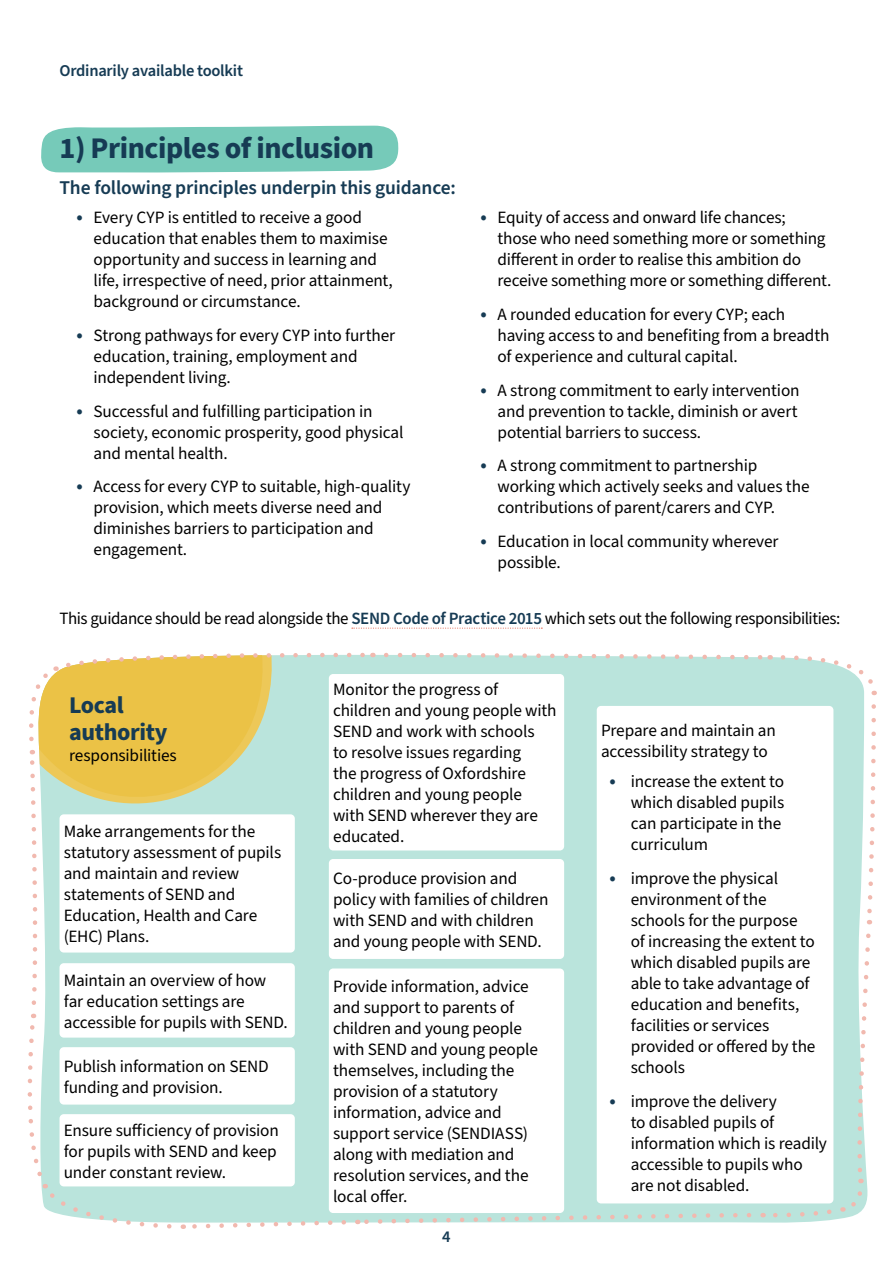
<style>
.page{position:relative;width:893px;height:1263px;background:#fff}
.page>*{position:absolute;margin:0;border:0;box-sizing:border-box;transform-origin:0 0}
.t1{font:700 30px "Source Sans Pro";letter-spacing:-.015em;color:#163b54}
.t2{font:700 24px/27px "Source Sans Pro";letter-spacing:-.015em;color:#163b54}
.t3{font:600 19.5px "Source Sans Pro";letter-spacing:-.01em;color:#163b54}
.t4{font:17.25px/21px "Source Sans Pro";letter-spacing:-.01em;color:#000}
.t5{font:600 16.5px "Source Sans Pro";letter-spacing:-.015em;color:#163b54}
.s1{font-weight:600;font-size:19.5px;color:#163b54}
.s2{font-weight:600;color:#163b54}
</style>
<div class="page">
<div style="left:45px;top:655px;width:819px;height:568px;background:#bae4dc"></div>
<svg style="left:27px;top:1014px;width:147px;height:215px"></svg>
<svg style="left:29px;top:652px;width:344px;height:355px;background:#d6d79f"></svg>
<svg style="left:382px;top:652px;width:389px;height:10px"></svg>
<svg style="left:778px;top:655px;width:99px;height:40px"></svg>
<svg style="left:867px;top:704px;width:9px;height:220px"></svg>
<svg style="left:842px;top:931px;width:29px;height:282px"></svg>
<svg style="left:763px;top:1207px;width:71px;height:13px"></svg>
<svg style="left:357px;top:1210px;width:397px;height:15px;background:#cce5de"></svg>
<svg style="left:183px;top:1218px;width:165px;height:11px"></svg>
<svg style="left:352px;top:628px;width:190px;height:1px"></svg>
<div style="left:60px;top:1114px;width:235px;height:72px;background:#fff;border-radius:4px"></div>
<div style="left:329px;top:859px;width:235px;height:100px;background:#fff;border-radius:4px"></div>
<div style="left:60px;top:814px;width:235px;height:138px;background:#fff;border-radius:4px"></div>
<div style="left:60px;top:1047px;width:235px;height:57px;background:#fff;border-radius:4px"></div>
<div style="left:329px;top:674px;width:235px;height:176px;background:#fff;border-radius:4px"></div>
<div style="left:329px;top:968px;width:235px;height:245px;background:#fff;border-radius:4px"></div>
<div style="left:60px;top:963px;width:235px;height:74px;background:#fff;border-radius:4px"></div>
<div style="left:597px;top:706px;width:236px;height:497px;background:#fff;border-radius:4px"></div>
<svg style="left:41px;top:126px;width:358px;height:47px;background:#7ecdbd"></svg>
<p class="t5" style="left:60px;top:60px;width:185px">Ordinarily available toolkit</p>
<h2 class="t1" style="left:60px;top:128px;width:316px">1) Principles of inclusion</h2>
<p class="t3" style="left:60px;top:174px;width:398px">The following principles underpin this guidance:</p>
<p class="t4" style="left:94px;top:207px;width:301px;text-indent:-17px"><span class="s1">•</span> Every CYP is entitled to receive a good education that enables them to maximise opportunity and success in learning and life, irrespective of need, prior attainment, background or circumstance.</p>
<p class="t4" style="left:94px;top:325px;width:303px;text-indent:-17px"><span class="s1">•</span> Strong pathways for every CYP into further education, training, employment and independent living.</p>
<p class="t4" style="left:94px;top:401px;width:311px;text-indent:-17px"><span class="s1">•</span> Successful and fulfilling participation in society, economic prosperity, good physical and mental health.</p>
<p class="t4" style="left:94px;top:477px;width:318px;text-indent:-17px"><span class="s1">•</span> Access for every CYP to suitable, high-quality provision, which meets diverse need and diminishes barriers to participation and engagement.</p>
<p class="t4" style="left:497px;top:207px;width:335px;text-indent:-17px"><span class="s1">•</span> Equity of access and onward life chances;<br>those who need something more or something diferent in order to realise this ambition do receive something more or something diferent.</p>
<p class="t4" style="left:497px;top:304px;width:333px;text-indent:-17px"><span class="s1">•</span> A rounded education for every CYP; each having access to and benefiting from a breadth of experience and cultural capital.</p>
<p class="t4" style="left:497px;top:380px;width:304px;text-align:justify;text-indent:-17px"><span class="s1">•</span> A strong commitment to early intervention and prevention to tackle, diminish or avert potential barriers to success.</p>
<p class="t4" style="left:497px;top:456px;width:314px;text-indent:-17px"><span class="s1">•</span> A strong commitment to partnership working which actively seeks and values the contributions of parent/carers and CYP.</p>
<p class="t4" style="left:497px;top:531px;width:282px;text-indent:-17px"><span class="s1">•</span> Education in local community wherever possible.</p>
<p class="t4" style="left:60px;top:608px;width:782px">This guidance should be read alongside the <span class="s2">SEND Code of Practice 2015</span> which sets out the following responsibilities:</p>
<h2 class="t2" style="left:69px;top:693px;width:100px">Local authority</h2>
<p class="t4" style="left:69px;top:746px;width:109px">responsibilities</p>
<p class="t4" style="left:64px;top:822px;width:219px">Make arrangements for the statutory assessment of pupils and maintain and review statements of SEND and<br>Education, Health and Care (EHC) Plans.</p>
<p class="t4" style="left:64px;top:970px;width:226px">Maintain an overview of how far education settings are accessible for pupils with SEND.</p>
<p class="t4" style="left:64px;top:1056px;width:206px">Publish information on SEND funding and provision.</p>
<p class="t4" style="left:64px;top:1120px;width:217px;text-align:justify">Ensure suficiency of provision for pupils with SEND and keep under constant review.</p>
<p class="t4" style="left:333px;top:679px;width:225px">Monitor the progress of children and young people with<br>SEND and work with schools<br>to resolve issues regarding<br>the progress of Oxfordshire children and young people with SEND wherever they are educated.</p>
<p class="t4" style="left:333px;top:868px;width:217px">Co-produce provision and policy with families of children with SEND and with children and young people with SEND.</p>
<p class="t4" style="left:333px;top:976px;width:206px">Provide information, advice and support to parents of children and young people with SEND and young people themselves, including the provision of a statutory information, advice and support service (SENDIASS) along with mediation and resolution services, and the local ofer.</p>
<p class="t5" style="left:442px;top:1225px;width:10px">4</p>
<p class="t4" style="left:601px;top:721px;width:176px">Prepare and maintain an accessibility strategy to</p>
<p class="t4" style="left:631px;top:771px;width:155px;text-indent:-21px"><span class="s1">•</span> increase the extent to which disabled pupils can participate in the curriculum</p>
<p class="t4" style="left:631px;top:868px;width:186px;text-indent:-21px"><span class="s1">•</span> improve the physical environment of the schools for the purpose of increasing the extent to which disabled pupils are able to take advantage of education and benefits, facilities or services provided or ofered by the schools</p>
<p class="t4" style="left:631px;top:1091px;width:198px;text-indent:-21px"><span class="s1">•</span> improve the delivery<br>to disabled pupils of information which is readily accessible to pupils who are not disabled.</p>
</div>
